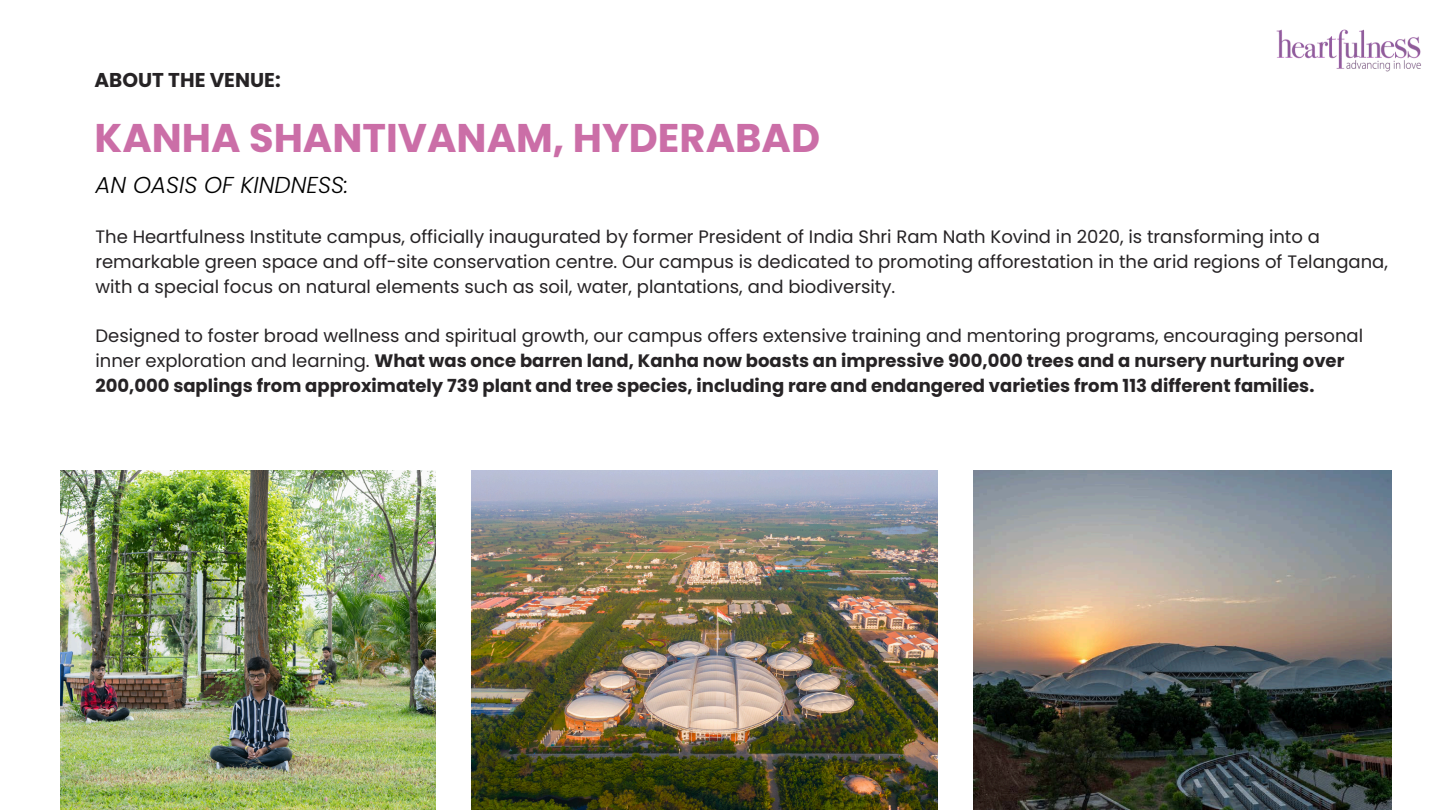
<style>
.page{position:relative;width:1440px;height:810px;background:#fff}
.page>*{position:absolute;margin:0;border:0;box-sizing:border-box;transform-origin:0 0}
.t1{font:700 40px "Poppins";color:#cb6ea7}
.t2{font:italic 300 23px "Poppins";color:#000}
.t3{font:700 20px "Poppins";color:#262325}
.t4{font:700 18px/24.8px "Poppins";color:#262325}
.t5{font:18px/24.8px "Poppins";color:#262325}
.s1{font-weight:400}
</style>
<div class="page">
<img style="left:61px;top:470px;width:375px;height:340px">
<img style="left:472px;top:470px;width:465px;height:340px">
<img style="left:974px;top:470px;width:418px;height:340px">
<img style="left:1276px;top:29px;width:145px;height:43px">
<h2 class="t3" style="left:94px;top:66px;width:188px">ABOUT THE VENUE:</h2>
<h3 class="t1" style="left:94px;top:110px;width:727px">KANHA SHANTIVANAM, HYDERABAD</h3>
<p class="t2" style="left:95px;top:169px;width:254px">AN OASIS OF KINDNESS:</p>
<p class="t5" style="left:95px;top:225px;width:1294px">The Heartfulness Institute campus, officially inaugurated by former President of India Shri Ram Nath Kovind in 2020, is transforming into a remarkable green space and off-site conservation centre. Our campus is dedicated to promoting afforestation in the arid regions of Telangana, with a special focus on natural elements such as soil, water, plantations, and biodiversity.</p>
<h1 class="t4" style="left:95px;top:324px;width:1269px"><span class="s1">Designed to foster broad wellness and spiritual growth, our campus offers extensive training and mentoring programs, encouraging personal inner exploration and learning.</span> What was once barren land, Kanha now boasts an impressive 900,000 trees and a nursery nurturing over<br>200,000 saplings from approximately 739 plant and tree species, including rare and endangered varieties from 113 different families.</h1>
</div>
